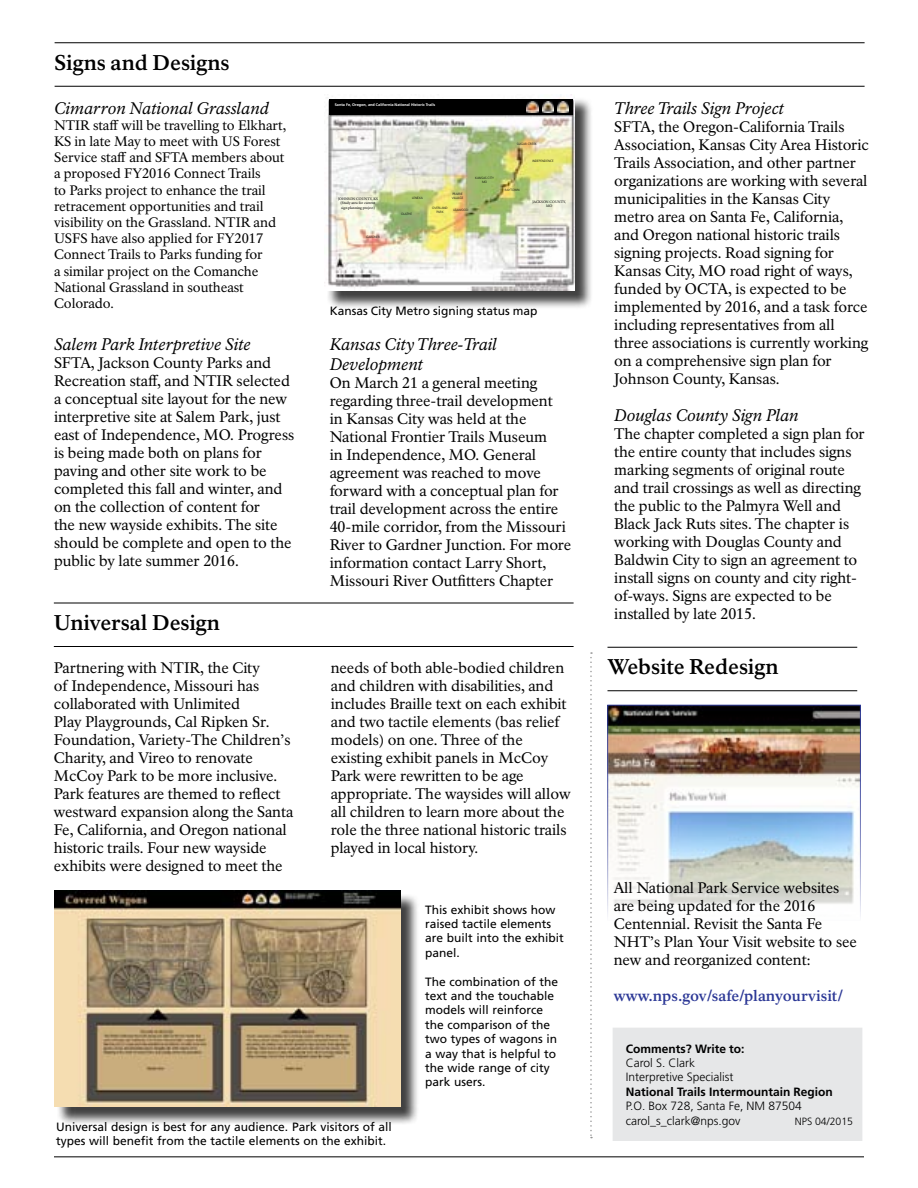
<style>
.page{position:relative;width:918px;height:1188px;background:#fff}
.page>*{position:absolute;margin:0;border:0;box-sizing:border-box;transform-origin:0 0}
.t1{font:700 21px "NPS Rawlinson OT Old";letter-spacing:-.005em;color:#000}
.t2{font:italic 16.5px/19.8px "NPS Rawlinson OT";color:#000}
.t3{font:15px/18px "NPS Rawlinson OT";letter-spacing:-.005em;color:#000}
.t4{font:700 15px "NPS Rawlinson OT";color:#2c3896}
.t5{font:13.5px/16.2px "NPS Rawlinson OT";letter-spacing:-.005em;color:#000}
.t6{font:12px/14.4px "Frutiger LT Std";color:#000}
.t7{font:300 12px/14.4px "Frutiger LT Std";color:#000}
.t8{font:300 10.5px "Frutiger LT Std";color:#000}
.s1{font-weight:700}
</style>
<div class="page">
<hr style="left:608px;top:647px;width:249px;height:1px;background:#000">
<hr style="left:608px;top:690px;width:249px;height:1px;background:#000">
<div style="left:613px;top:1028px;width:249px;height:113px;background:#e6e7e8"></div>
<hr style="left:55px;top:42px;width:810px;height:1px;background:#000">
<hr style="left:55px;top:86px;width:810px;height:1px;background:#000">
<hr style="left:54px;top:603px;width:520px;height:1px;background:#000">
<hr style="left:54px;top:646px;width:520px;height:1px;background:#000">
<hr style="left:54px;top:1156px;width:810px;height:1px;background:#000">
<div style="left:327px;top:97px;width:267px;height:213px;background:#000;opacity:.75"></div>
<img style="left:324px;top:94px;width:250px;height:197px">
<div style="left:330px;top:100px;width:243px;height:15px;background:#000"></div>
<svg style="left:527px;top:101px;width:42px;height:12px"></svg>
<img style="left:610px;top:707px;width:249px;height:198px">
<div style="left:608px;top:705px;width:253px;height:215px;border:1px solid #2c3896"></div>
<svg style="left:590px;top:652px;width:2px;height:486px"></svg>
<div style="left:57px;top:894px;width:363px;height:231px;background:#000;opacity:.75"></div>
<img style="left:54px;top:891px;width:347px;height:215px">
<h3 class="t1" style="left:55px;top:50px;width:177px">Signs and Designs</h3>
<p class="t2" style="left:54px;top:98px;width:216px">Cimarron National Grassland</p>
<p class="t5" style="left:54px;top:117px;width:234px">NTIR staff will be travelling to Elkhart, KS in late May to meet with US Forest Service staff and SFTA members about a proposed FY2016 Connect Trails<br>to Parks project to enhance the trail retracement opportunities and trail visibility on the Grassland. NTIR and USFS have also applied for FY2017<br>Connect Trails to Parks funding for<br>a similar project on the Comanche National Grassland in southeast Colorado.</p>
<p class="t2" style="left:54px;top:335px;width:198px">Salem Park Interpretive Site</p>
<p class="t3" style="left:54px;top:354px;width:242px">SFTA, Jackson County Parks and Recreation staff, and NTIR selected a conceptual site layout for the new interpretive site at Salem Park, just east of Independence, MO. Progress is being made both on plans for paving and other site work to be completed this fall and winter, and on the collection of content for<br>the new wayside exhibits. The site should be complete and open to the public by late summer 2016.</p>
<h3 class="t1" style="left:54px;top:610px;width:168px">Universal Design</h3>
<p class="t6" style="left:330px;top:304px;width:209px">Kansas City Metro signing status map</p>
<p class="t2" style="left:330px;top:335px;width:169px">Kansas City Three-Trail<br>Development</p>
<p class="t3" style="left:330px;top:374px;width:243px">On March 21 a general meeting regarding three-trail development<br>in Kansas City was held at the National Frontier Trails Museum<br>in Independence, MO. General agreement was reached to move forward with a conceptual plan for trail development across the entire 40-mile corridor, from the Missouri River to Gardner Junction. For more information contact Larry Short, Missouri River Outfitters Chapter</p>
<p class="t3" style="left:54px;top:659px;width:241px">Partnering with NTIR, the City<br>of Independence, Missouri has collaborated with Unlimited<br>Play Playgrounds, Cal Ripken Sr.<br>Foundation, Variety-The Children’s Charity, and Vireo to renovate McCoy Park to be more inclusive.<br>Park features are themed to reflect westward expansion along the Santa Fe, California, and Oregon national historic trails. Four new wayside exhibits were designed to meet the</p>
<p class="t3" style="left:331px;top:659px;width:242px">needs of both able-bodied children and children with disabilities, and includes Braille text on each exhibit and two tactile elements (bas relief models) on one. Three of the existing exhibit panels in McCoy Park were rewritten to be age appropriate. The waysides will allow all children to learn more about the role the three national historic trails played in local history.</p>
<p class="t6" style="left:425px;top:902px;width:140px">This exhibit shows how raised tactile elements are built into the exhibit panel.</p>
<p class="t6" style="left:425px;top:974px;width:135px">The combination of the text and the touchable models will reinforce the comparison of the two types of wagons in a way that is helpful to the wide range of city park users.</p>
<p class="t6" style="left:56px;top:1120px;width:337px">Universal design is best for any audience. Park visitors of all types will benefit from the tactile elements on the exhibit.</p>
<p class="t2" style="left:614px;top:98px;width:171px">Three Trails Sign Project</p>
<p class="t3" style="left:614px;top:118px;width:256px">SFTA, the Oregon-California Trails Association, Kansas City Area Historic Trails Association, and other partner organizations are working with several municipalities in the Kansas City metro area on Santa Fe, California, and Oregon national historic trails signing projects. Road signing for Kansas City, MO road right of ways, funded by OCTA, is expected to be implemented by 2016, and a task force including representatives from all three associations is currently working on a comprehensive sign plan for Johnson County, Kansas.</p>
<p class="t2" style="left:614px;top:406px;width:186px">Douglas County Sign Plan</p>
<p class="t3" style="left:614px;top:425px;width:252px">The chapter completed a sign plan for the entire county that includes signs marking segments of original route and trail crossings as well as directing the public to the Palmyra Well and Black Jack Ruts sites. The chapter is working with Douglas County and Baldwin City to sign an agreement to install signs on county and city right&shy;of-ways. Signs are expected to be installed by late 2015.</p>
<h3 class="t1" style="left:608px;top:654px;width:173px">Website Redesign</h3>
<p class="t3" style="left:614px;top:879px;width:245px">All National Park Service websites are being updated for the 2016<br>Centennial. Revisit the Santa Fe<br>NHT’s Plan Your Visit website to see new and reorganized content:</p>
<p class="t4" style="left:614px;top:987px;width:231px">www.nps.gov/safe/planyourvisit/</p>
<p class="t7" style="left:626px;top:1041px;width:209px"><span class="s1">Comments? Write to:<br></span>Carol S. Clark<br>Interpretive Specialist<br><span class="s1">National Trails Intermountain Region<br></span>P.O. Box 728, Santa Fe, NM 87504 carol_s_clark@nps.gov</p>
<p class="t8" style="left:795px;top:1115px;width:60px">NPS 04/2015</p>
</div>
